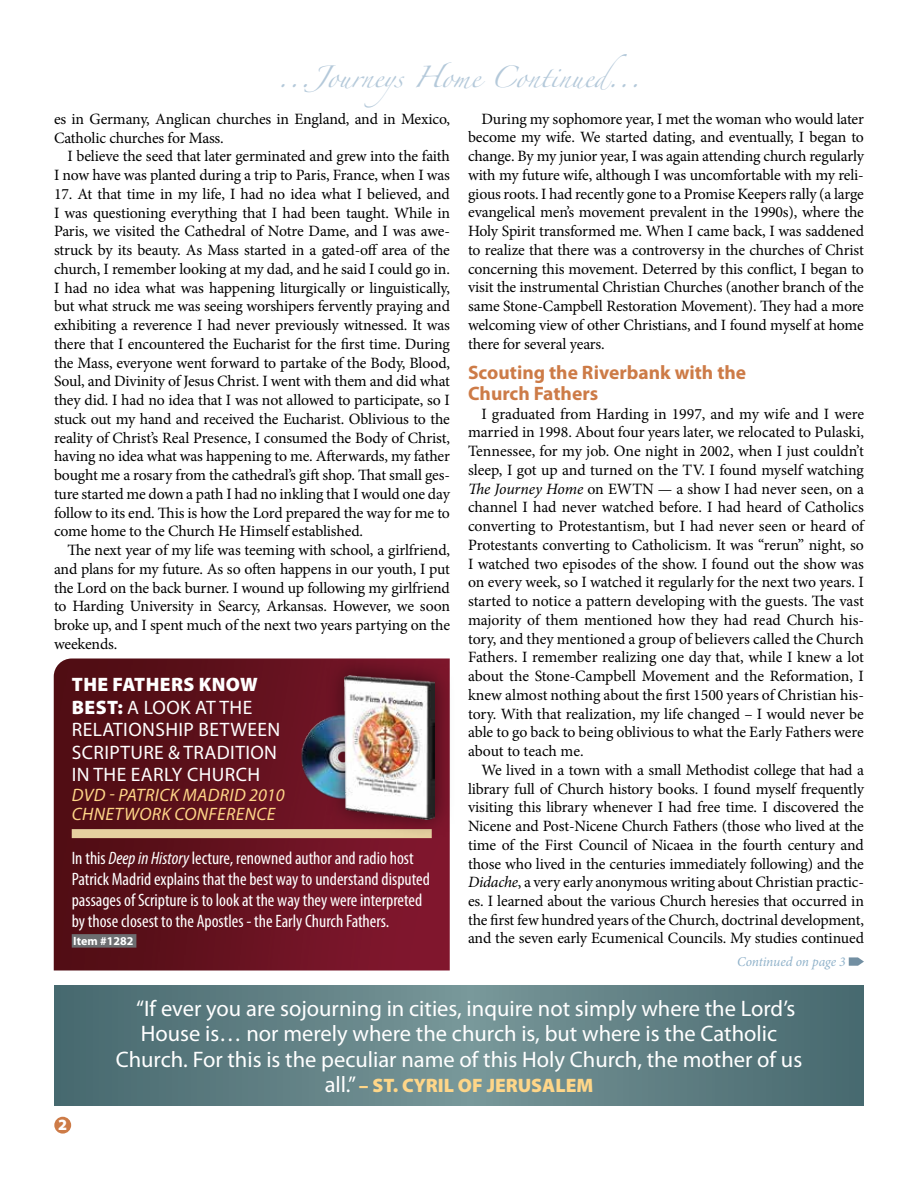
<style>
.page{position:relative;width:918px;height:1188px;background:#fff}
.page>*{position:absolute;margin:0;border:0;box-sizing:border-box;transform-origin:0 0}
.t1{font:22.5px "Myriad Pro";color:#fff}
.t2{font:19.5px/22.5px "Myriad Pro";letter-spacing:.02em;color:#fff}
.t3{font:700 19.5px/21px "Myriad Pro";color:#cd7b47}
.t4{font:19.5px "Zapfino";color:#b4c9da}
.t5{font:900 19.5px "Myriad Pro";color:#ffd688}
.t6{font:condensed 18px/21px "Myriad Pro";color:#fff}
.t7{font:italic 18px/19.5px "Myriad Pro";letter-spacing:.02em;color:#ffd688}
.t8{font:15.75px/18.8px "Minion Pro";letter-spacing:-.01em;color:#000;text-align:justify}
.t9{font:900 15.75px "Myriad Pro";color:#fff}
.t10{font:italic 13.5px "Minion Pro";letter-spacing:-.01em;color:#90b2ca}
.t11{font:700 12px "Myriad Pro";color:#fff}
.s1{font-weight:900}
.s2{font-style:italic}
.s3{font-weight:400;font-size:22.5px;color:#fff}
</style>
<div class="page">
<div style="left:54px;top:1117px;width:17px;height:17px;background:#cd7b47;border-radius:50%"></div>
<svg style="left:849px;top:957px;width:15px;height:9px"></svg>
<img style="left:54px;top:658px;width:396px;height:312px">
<div style="left:72px;top:829px;width:360px;height:9px;background:#e6d1a0"></div>
<div style="left:72px;top:935px;width:64px;height:12px;background:#6d6e71"></div>
<div style="left:72px;top:934px;width:64px;height:14px;border:2px solid #6d6e71"></div>
<img style="left:298px;top:714px;width:27px;height:86px">
<div style="left:325px;top:656px;width:130px;height:182px;background:#000;opacity:.55"></div>
<img style="left:345px;top:675px;width:90px;height:144px">
<svg style="left:54px;top:986px;width:810px;height:120px;background:#5f7f83"></svg>
<p class="t4" style="left:277px;top:69px;width:365px">...Journeys Home Continued...</p>
<p class="t8" style="left:54px;top:110px;width:398px">es in Germany, Anglican churches in England, and in Mexico,<br>Catholic churches for Mass.</p>
<p class="t8" style="left:54px;top:147px;width:397px;text-align:right">I believe the seed that later germinated and grew into the faith<br>I now have was planted during a trip to Paris, France, when I was</p>
<p class="t8" style="left:54px;top:185px;width:398px">17. At that time in my life, I had no idea what I believed, and I was questioning everything that I had been taught. While in Paris, we visited the Cathedral of Notre Dame, and I was awe&shy;struck by its beauty. As Mass started in a gated-off area of the church, I remember looking at my dad, and he said I could go in.<br>I had no idea what was happening liturgically or linguistically, but what struck me was seeing worshipers fervently praying and exhibiting a reverence I had never previously witnessed. It was there that I encountered the Eucharist for the first time. During the Mass, everyone went forward to partake of the Body, Blood, Soul, and Divinity of Jesus Christ. I went with them and did what they did. I had no idea that I was not allowed to participate, so I stuck out my hand and received the Eucharist. Oblivious to the reality of Christ’s Real Presence, I consumed the Body of Christ, having no idea what was happening to me. Afterwards, my father bought me a rosary from the cathedral’s gift shop. That small ges&shy;ture started me down a path I had no inkling that I would one day follow to its end. This is how the Lord prepared the way for me to come home to the Church He Himself established.</p>
<p class="t8" style="left:54px;top:541px;width:398px;text-indent:13px">The next year of my life was teeming with school, a girlfriend, and plans for my future. As so often happens in our youth, I put the Lord on the back burner. I wound up following my girlfriend to Harding University in Searcy, Arkansas. However, we soon broke up, and I spent much of the next two years partying on the weekends.</p>
<p class="t2" style="left:72px;top:674px;width:210px"><span class="s1">THE FATHERS KNOW<br>BEST:</span> A LOOK AT THE<br>RELATIONSHIP BETWEEN<br>SCRIPTURE &amp; TRADITION<br>IN THE EARLY CHURCH</p>
<p class="t7" style="left:72px;top:785px;width:214px">DVD - PATRICK MADRID 2010<br>CHNETWORK CONFERENCE</p>
<p class="t6" style="left:72px;top:847px;width:360px">In this <span class="s2">Deep in History</span> lecture, renowned author and radio host Patrick Madrid explains that the best way to understand disputed passages of Scripture is to look at the way they were interpreted by those closest to the Apostles - the Early Church Fathers.</p>
<p class="t11" style="left:73px;top:934px;width:62px">Item #1282</p>
<p class="t8" style="left:468px;top:109px;width:398px;text-indent:13px">During my sophomore year, I met the woman who would later become my wife. We started dating, and eventually, I began to change. By my junior year, I was again attending church regularly with my future wife, although I was uncomfortable with my reli&shy;gious roots. I had recently gone to a Promise Keepers rally (a large evangelical men’s movement prevalent in the 1990s), where the Holy Spirit transformed me. When I came back, I was saddened to realize that there was a controversy in the churches of Christ concerning this movement. Deterred by this conflict, I began to visit the instrumental Christian Churches (another branch of the same Stone-Campbell Restoration Movement). They had a more welcoming view of other Christians, and I found myself at home there for several years.</p>
<p class="t3" style="left:468px;top:362px;width:280px">Scouting the Riverbank with the<br>Church Fathers</p>
<p class="t8" style="left:468px;top:404px;width:398px;text-indent:13px">I graduated from Harding in 1997, and my wife and I were married in 1998. About four years later, we relocated to Pulaski, Tennessee, for my job. One night in 2002, when I just couldn’t sleep, I got up and turned on the TV. I found myself watching <span class="s2">The Journey Home</span> on EWTN — a show I had never seen, on a channel I had never watched before. I had heard of Catholics converting to Protestantism, but I had never seen or heard of Protestants converting to Catholicism. It was “rerun” night, so I watched two episodes of the show. I found out the show was on every week, so I watched it regularly for the next two years. I started to notice a pattern developing with the guests. The vast majority of them mentioned how they had read Church his&shy;tory, and they mentioned a group of believers called the Church Fathers. I remember realizing one day that, while I knew a lot about the Stone-Campbell Movement and the Reformation, I knew almost nothing about the first 1500 years of Christian his&shy;tory. With that realization, my life changed – I would never be able to go back to being oblivious to what the Early Fathers were about to teach me.</p>
<p class="t8" style="left:468px;top:760px;width:398px;text-indent:13px">We lived in a town with a small Methodist college that had a library full of Church history books. I found myself frequently visiting this library whenever I had free time. I discovered the Nicene and Post-Nicene Church Fathers (those who lived at the time of the First Council of Nicaea in the fourth century and those who lived in the centuries immediately following) and the <span class="s2">Didache</span>, a very early anonymous writing about Christian practic&shy;es. I learned about the various Church heresies that occurred in the first few hundred years of the Church, doctrinal development, and the seven early Ecumenical Councils. My studies continued</p>
<p class="t10" style="left:737px;top:952px;width:110px">Continued on page 3</p>
<p class="t9" style="left:58px;top:1114px;width:11px">2</p>
<h1 class="t1" style="left:136px;top:996px;width:661px">“If ever you are sojourning in cities, inquire not simply where the Lord’s</h1>
<h1 class="t1" style="left:141px;top:1022px;width:638px">House is… nor merely where the church is, but where is the Catholic</h1>
<h1 class="t1" style="left:116px;top:1047px;width:688px">Church. For this is the peculiar name of this Holy Church, the mother of us</h1>
<p class="t5" style="left:325px;top:1073px;width:270px"><span class="s3">all.”</span> – ST. CYRIL OF JERUSALEM</p>
</div>
